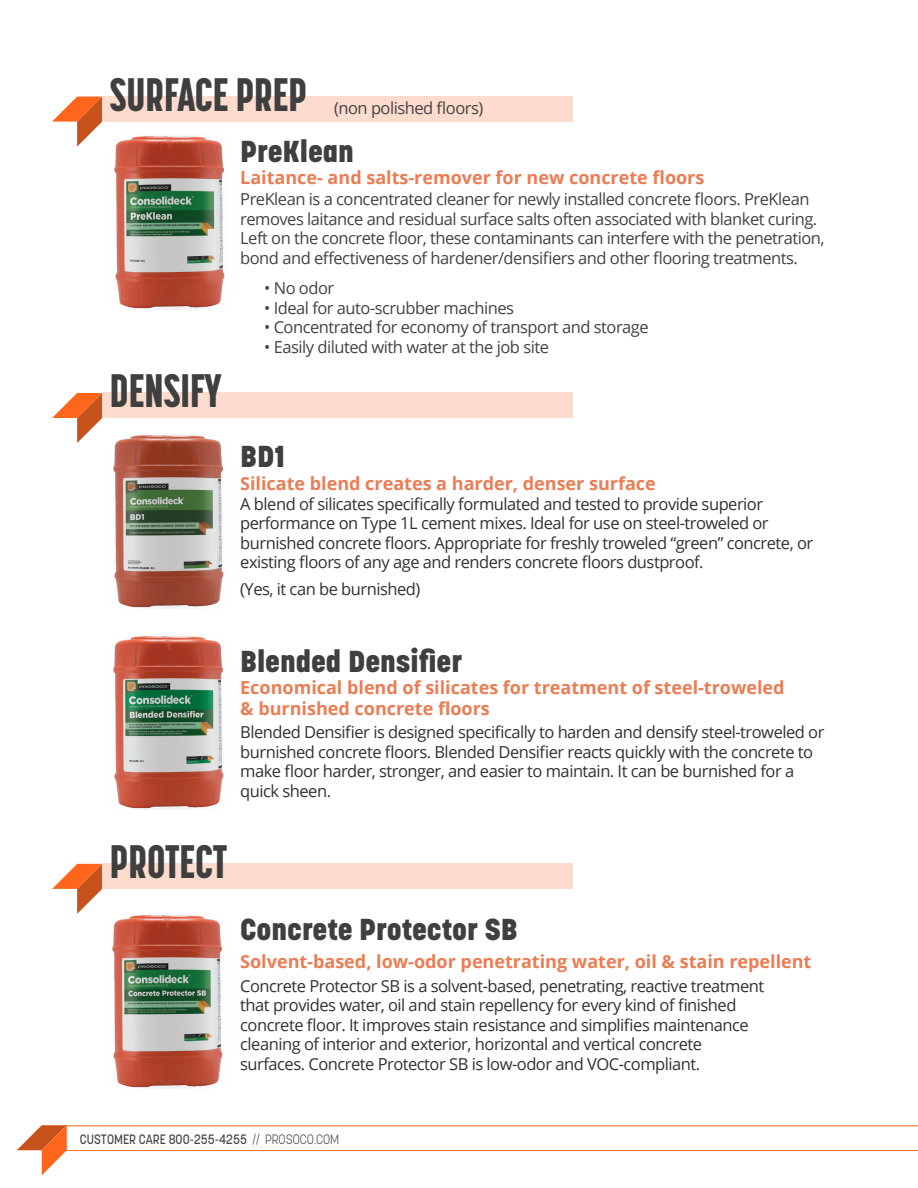
<style>
.page{position:relative;width:918px;height:1188px;background:#fff}
.page>*{position:absolute;margin:0;border:0;box-sizing:border-box;transform-origin:0 0}
.t1{font:800 46.5px "Korolev Compressed";color:#3f3f3f}
.t2{font:800 30px "Korolev";color:#3f3f3f}
.t3{font:700 18px/21px "Open Sans";color:#eb7c53}
.t4{font:16.5px/19.5px "Open Sans";letter-spacing:-.03em;color:#313131}
.t5{font:16.5px/19.5px "Open Sans";letter-spacing:-.03em;color:#434242}
.t6{font:500 13.5px "Korolev";color:#464747;scale:.9 1}
.s1{font-weight:300}
</style>
<div class="page">
<hr style="left:65px;top:1150px;width:853px;height:1px;background:#ff7836">
<hr style="left:65px;top:1125px;width:853px;height:1px;background:#ff7836">
<svg style="left:17px;top:1125px;width:50px;height:50px"></svg>
<img style="left:114px;top:136px;width:111px;height:174px">
<img style="left:113px;top:435px;width:111px;height:173px">
<img style="left:113px;top:636px;width:111px;height:173px">
<img style="left:112px;top:915px;width:111px;height:174px">
<svg style="left:52px;top:97px;width:50px;height:50px"></svg>
<div style="left:103px;top:96px;width:470px;height:25px;background:#fddcce"></div>
<svg style="left:52px;top:393px;width:50px;height:50px"></svg>
<div style="left:103px;top:393px;width:470px;height:25px;background:#fddcce"></div>
<svg style="left:52px;top:864px;width:50px;height:50px"></svg>
<div style="left:103px;top:864px;width:470px;height:25px;background:#fddcce"></div>
<h1 class="t1" style="left:110px;top:67px;width:199px">SURFACE PREP</h1>
<p class="t5" style="left:334px;top:98px;width:151px">(non polished floors)</p>
<h1 class="t1" style="left:110px;top:364px;width:113px">DENSIFY</h1>
<h2 class="t2" style="left:240px;top:133px;width:115px">PreKlean</h2>
<p class="t5" style="left:240px;top:189px;width:586px">PreKlean is a concentrated cleaner for newly installed concrete floors. PreKlean removes laitance and residual surface salts often associated with blanket curing.<br>Left on the concrete floor, these contaminants can interfere with the penetration, bond and effectiveness of hardener/densifiers and other flooring treatments.</p>
<p class="t5" style="left:264px;top:278px;width:72px">• No odor</p>
<p class="t5" style="left:264px;top:298px;width:251px">• Ideal for auto-scrubber machines</p>
<p class="t5" style="left:264px;top:317px;width:386px">• Concentrated for economy of transport and storage</p>
<p class="t5" style="left:264px;top:337px;width:286px">• Easily diluted with water at the job site</p>
<p class="t3" style="left:240px;top:166px;width:466px">Laitance- and salts-remover for new concrete floors</p>
<h2 class="t2" style="left:240px;top:437px;width:46px">BD1</h2>
<p class="t3" style="left:240px;top:472px;width:417px">Silicate blend creates a harder, denser surface</p>
<p class="t4" style="left:240px;top:494px;width:574px">A blend of silicates specifically formulated and tested to provide superior performance on Type 1L cement mixes. Ideal for use on steel-troweled or burnished concrete floors. Appropriate for freshly troweled “green” concrete, or existing floors of any age and renders concrete floors dustproof.</p>
<p class="t4" style="left:240px;top:579px;width:182px">(Yes, it can be burnished)</p>
<h2 class="t2" style="left:240px;top:643px;width:224px">Blended Densifier</h2>
<p class="t3" style="left:240px;top:676px;width:546px">Economical blend of silicates for treatment of steel-troweled &amp; burnished concrete floors</p>
<p class="t4" style="left:240px;top:722px;width:586px">Blended Densifier is designed specifically to harden and densify steel-troweled or burnished concrete floors. Blended Densifier reacts quickly with the concrete to make floor harder, stronger, and easier to maintain. It can be burnished for a quick sheen.</p>
<h1 class="t1" style="left:110px;top:835px;width:119px">PROTECT</h1>
<h2 class="t2" style="left:240px;top:911px;width:279px">Concrete Protector SB</h2>
<p class="t4" style="left:240px;top:975px;width:526px">Concrete Protector SB is a solvent-based, penetrating, reactive treatment that provides water, oil and stain repellency for every kind of finished concrete floor. It improves stain resistance and simplifies maintenance cleaning of interior and exterior, horizontal and vertical concrete surfaces. Concrete Protector SB is low-odor and VOC-compliant.</p>
<p class="t3" style="left:240px;top:950px;width:573px">Solvent-based, low-odor penetrating water, oil &amp; stain repellent</p>
<p class="t6" style="left:80px;top:1130px;width:290px">CUSTOMER CARE 800-255-4255 <span class="s1">// PROSOCO.COM</span></p>
</div>
